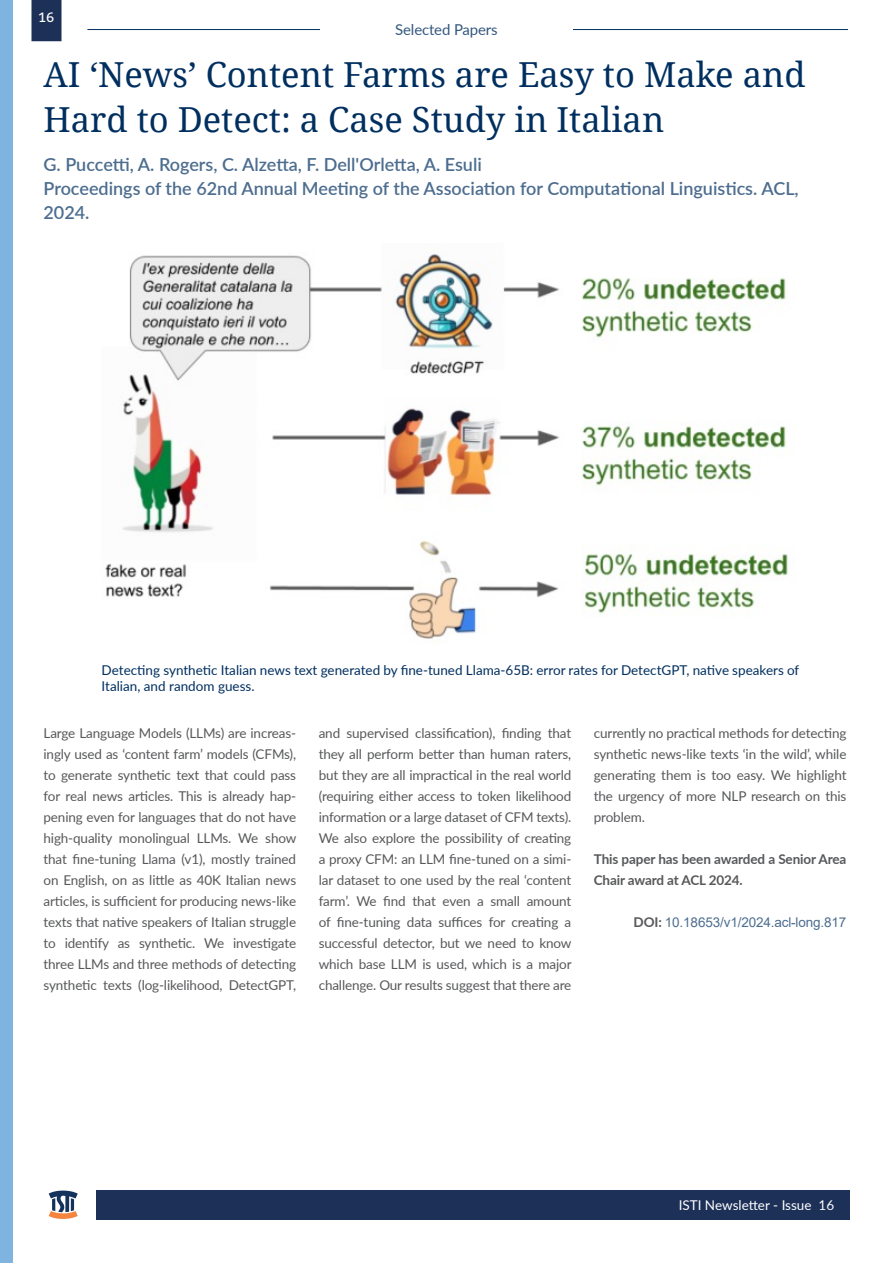
<style>
.page{position:relative;width:893px;height:1263px;background:#fff}
.page>*{position:absolute;margin:0;border:0;box-sizing:border-box;transform-origin:0 0}
.Titolo_Articolo{font:34.5px/45px "Droid Serif";color:#002f5f}
.Sottotitolo{font:600 18px/24px "Lato";color:#4d6d8f}
.t1{font:15px "Lato";letter-spacing:-.01em;color:#33587f}
.t2{font:13.5px/21px "Lato";letter-spacing:-.01em;color:#57585a;text-align:justify}
.Didascalia_Giustificata{font:13.5px/16.2px "Lato";color:#002f5f}
.t3{font:700 13.5px/21px "Lato";letter-spacing:-.01em;color:#57585a}
.ContactBox{font:13.5px "Arial";letter-spacing:-.01em;color:#4d6d8f}
.t4{font:13.5px "Lato";color:#fff}
.t5{font:13.5px "Bitter";color:#fff}
.s1{font-family:"Lato";font-weight:700;color:#57585a}
</style>
<div class="page">
<div style="left:96px;top:1190px;width:753px;height:30px;background:#1d3058"></div>
<svg style="left:49px;top:1190px;width:29px;height:29px"></svg>
<hr style="left:87px;top:29px;width:761px;height:1px;background:#002f5f">
<svg style="left:32px;top:0;width:30px;height:41px"></svg>
<div style="left:0;top:0;width:13px;height:1263px;background:#7eb4df"></div>
<div style="left:320px;top:15px;width:253px;height:28px;background:#fff"></div>
<img style="left:105px;top:254px;width:684px;height:385px">
<p class="t5" style="left:39px;top:8px;width:17px">16</p>
<p class="Titolo_Articolo" style="left:44px;top:51px;width:763px">AI ‘News’ Content Farms are Easy to Make and<br>Hard to Detect: a Case Study in Italian</p>
<p class="Sottotitolo" style="left:44px;top:152px;width:757px">G. Puccetti, A. Rogers, C. Alzetta, F. Dell'Orletta, A. Esuli<br>Proceedings of the 62nd Annual Meeting of the Association for Computational Linguistics. ACL,<br>2024.</p>
<p class="t1" style="left:395px;top:19px;width:104px">Selected Papers</p>
<p class="Didascalia_Giustificata" style="left:102px;top:661px;width:699px">Detecting synthetic Italian news text generated by fine-tuned Llama-65B: error rates for DetectGPT, native speakers of<br>Italian, and random guess.</p>
<p class="t2" style="left:44px;top:722px;width:254px">Large Language Models (LLMs) are increas&shy;ingly used as ‘content farm’ models (CFMs), to generate synthetic text that could pass for real news articles. This is already hap&shy;pening even for languages that do not have high-quality monolingual LLMs. We show that fine-tuning Llama (v1), mostly trained on English, on as little as 40K Italian news articles, is sufficient for producing news-like texts that native speakers of Italian struggle to identify as synthetic. We investigate three LLMs and three methods of detecting synthetic texts (log-likelihood, DetectGPT,</p>
<p class="t2" style="left:319px;top:722px;width:254px">and supervised classification), finding that they all perform better than human raters, but they are all impractical in the real world (requiring either access to token likelihood information or a large dataset of CFM texts).<br>We also explore the possibility of creating a proxy CFM: an LLM fine-tuned on a simi&shy;lar dataset to one used by the real ‘content farm’. We find that even a small amount of fine-tuning data suffices for creating a successful detector, but we need to know which base LLM is used, which is a major challenge. Our results suggest that there are</p>
<p class="t2" style="left:594px;top:722px;width:254px">currently no practical methods for detecting synthetic news-like texts ‘in the wild’, while generating them is too easy. We highlight the urgency of more NLP research on this problem.</p>
<p class="t3" style="left:594px;top:848px;width:254px">This paper has been awarded a Senior Area<br>Chair award at ACL 2024.</p>
<p class="ContactBox" style="left:634px;top:913px;width:214px"><span class="s1">DOI:</span> 10.18653/v1/2024.acl-long.817</p>
<p class="t4" style="left:679px;top:1195px;width:157px">ISTI Newsletter - Issue 16</p>
</div>
